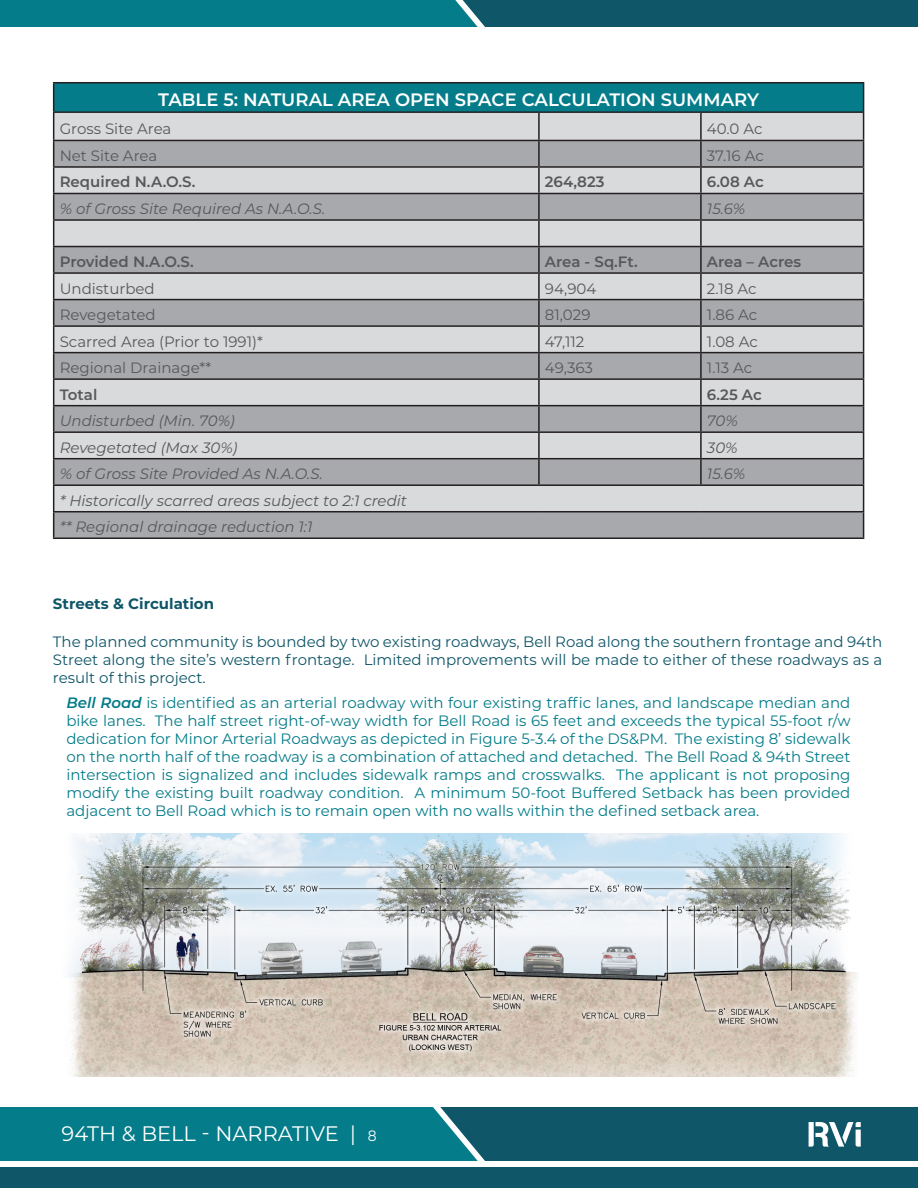
<style>
.page{position:relative;width:918px;height:1188px;background:#fff}
.page>*{position:absolute;margin:0;border:0;box-sizing:border-box;transform-origin:0 0}
.t1{font:21px "Montserrat";color:#fff}
.Table_Headings{font:600 18px "Montserrat";color:#fff}
.GOALS{font:15px/18px "Montserrat";color:#047c89;text-align:justify}
.t2{font:15px/18px "Montserrat";color:#0f5668;text-align:justify}
.Table_Copy{font:italic 15px "Montserrat";color:#57585a}
.Table_Copy-2{font:15px "Montserrat";color:#57585a}
.Table_Copy-3{font:600 15px "Montserrat";color:#57585a}
.SUBTITLE{font:700 15px "Montserrat";color:#0f5668}
.s1{font-weight:600;font-style:italic}
.s2{font-size:15px}
</style>
<div class="page">
<svg style="left:0;top:0;width:918px;height:27px;background:#0b6a7a"></svg>
<div style="left:0;top:1167px;width:918px;height:21px;background:#0f5668"></div>
<svg style="left:0;top:1107px;width:918px;height:54px;background:#0e6c7b"></svg>
<div style="left:54px;top:83px;width:810px;height:29px;background:#047c89"></div>
<div style="left:54px;top:113px;width:809px;height:27px;background:#d9dadc"></div>
<svg style="left:54px;top:141px;width:809px;height:397px;background:#bcbdc0"></svg>
<hr style="left:53px;top:82px;width:486px;height:1px;background:#231f20">
<hr style="left:539px;top:82px;width:162px;height:1px;background:#231f20">
<hr style="left:701px;top:82px;width:163px;height:1px;background:#231f20">
<hr style="left:53px;top:111px;width:486px;height:2px;background:#231f20">
<hr style="left:539px;top:111px;width:162px;height:2px;background:#231f20">
<hr style="left:538px;top:113px;width:2px;height:27px;background:#231f20">
<hr style="left:701px;top:111px;width:163px;height:2px;background:#231f20">
<hr style="left:700px;top:113px;width:2px;height:27px;background:#231f20">
<hr style="left:53px;top:140px;width:486px;height:1px;background:#231f20">
<hr style="left:539px;top:140px;width:162px;height:1px;background:#231f20">
<hr style="left:538px;top:141px;width:2px;height:25px;background:#231f20">
<hr style="left:701px;top:140px;width:163px;height:1px;background:#231f20">
<hr style="left:700px;top:141px;width:2px;height:25px;background:#231f20">
<hr style="left:53px;top:166px;width:486px;height:2px;background:#231f20">
<hr style="left:539px;top:166px;width:162px;height:2px;background:#231f20">
<hr style="left:538px;top:168px;width:2px;height:25px;background:#231f20">
<hr style="left:701px;top:166px;width:163px;height:2px;background:#231f20">
<hr style="left:700px;top:168px;width:2px;height:25px;background:#231f20">
<hr style="left:53px;top:193px;width:486px;height:1px;background:#231f20">
<hr style="left:539px;top:193px;width:162px;height:1px;background:#231f20">
<hr style="left:538px;top:194px;width:2px;height:25px;background:#231f20">
<hr style="left:701px;top:193px;width:163px;height:1px;background:#231f20">
<hr style="left:700px;top:194px;width:2px;height:25px;background:#231f20">
<hr style="left:53px;top:219px;width:486px;height:2px;background:#231f20">
<hr style="left:539px;top:219px;width:162px;height:2px;background:#231f20">
<hr style="left:538px;top:221px;width:2px;height:25px;background:#231f20">
<hr style="left:701px;top:219px;width:163px;height:2px;background:#231f20">
<hr style="left:700px;top:221px;width:2px;height:25px;background:#231f20">
<hr style="left:53px;top:246px;width:486px;height:1px;background:#231f20">
<hr style="left:539px;top:246px;width:162px;height:1px;background:#231f20">
<hr style="left:538px;top:247px;width:2px;height:25px;background:#231f20">
<hr style="left:701px;top:246px;width:163px;height:1px;background:#231f20">
<hr style="left:700px;top:247px;width:2px;height:25px;background:#231f20">
<hr style="left:53px;top:272px;width:486px;height:2px;background:#231f20">
<hr style="left:539px;top:272px;width:162px;height:2px;background:#231f20">
<hr style="left:538px;top:274px;width:2px;height:25px;background:#231f20">
<hr style="left:701px;top:272px;width:163px;height:2px;background:#231f20">
<hr style="left:700px;top:274px;width:2px;height:25px;background:#231f20">
<hr style="left:53px;top:299px;width:486px;height:1px;background:#231f20">
<hr style="left:539px;top:299px;width:162px;height:1px;background:#231f20">
<hr style="left:538px;top:300px;width:2px;height:25px;background:#231f20">
<hr style="left:701px;top:299px;width:163px;height:1px;background:#231f20">
<hr style="left:700px;top:300px;width:2px;height:25px;background:#231f20">
<hr style="left:53px;top:325px;width:486px;height:2px;background:#231f20">
<hr style="left:539px;top:325px;width:162px;height:2px;background:#231f20">
<hr style="left:538px;top:327px;width:2px;height:25px;background:#231f20">
<hr style="left:701px;top:325px;width:163px;height:2px;background:#231f20">
<hr style="left:700px;top:327px;width:2px;height:25px;background:#231f20">
<hr style="left:53px;top:352px;width:486px;height:1px;background:#231f20">
<hr style="left:539px;top:352px;width:162px;height:1px;background:#231f20">
<hr style="left:538px;top:353px;width:2px;height:25px;background:#231f20">
<hr style="left:701px;top:352px;width:163px;height:1px;background:#231f20">
<hr style="left:700px;top:353px;width:2px;height:25px;background:#231f20">
<hr style="left:53px;top:378px;width:486px;height:2px;background:#231f20">
<hr style="left:539px;top:378px;width:162px;height:2px;background:#231f20">
<hr style="left:538px;top:380px;width:2px;height:25px;background:#231f20">
<hr style="left:701px;top:378px;width:163px;height:2px;background:#231f20">
<hr style="left:700px;top:380px;width:2px;height:25px;background:#231f20">
<hr style="left:53px;top:405px;width:486px;height:1px;background:#231f20">
<hr style="left:539px;top:405px;width:162px;height:1px;background:#231f20">
<hr style="left:538px;top:406px;width:2px;height:25px;background:#231f20">
<hr style="left:701px;top:405px;width:163px;height:1px;background:#231f20">
<hr style="left:700px;top:406px;width:2px;height:25px;background:#231f20">
<hr style="left:53px;top:431px;width:486px;height:2px;background:#231f20">
<hr style="left:539px;top:431px;width:162px;height:2px;background:#231f20">
<hr style="left:538px;top:433px;width:2px;height:25px;background:#231f20">
<hr style="left:701px;top:431px;width:163px;height:2px;background:#231f20">
<hr style="left:700px;top:433px;width:2px;height:25px;background:#231f20">
<hr style="left:53px;top:458px;width:486px;height:1px;background:#231f20">
<hr style="left:539px;top:458px;width:162px;height:1px;background:#231f20">
<hr style="left:538px;top:459px;width:2px;height:25px;background:#231f20">
<hr style="left:701px;top:458px;width:163px;height:1px;background:#231f20">
<hr style="left:700px;top:459px;width:2px;height:25px;background:#231f20">
<hr style="left:53px;top:484px;width:486px;height:2px;background:#231f20">
<hr style="left:539px;top:484px;width:162px;height:2px;background:#231f20">
<hr style="left:701px;top:484px;width:163px;height:2px;background:#231f20">
<hr style="left:53px;top:511px;width:486px;height:1px;background:#231f20">
<svg style="left:53px;top:83px;width:1px;height:455px"></svg>
<hr style="left:539px;top:511px;width:162px;height:1px;background:#231f20">
<hr style="left:701px;top:511px;width:163px;height:1px;background:#231f20">
<svg style="left:863px;top:83px;width:1px;height:455px"></svg>
<hr style="left:53px;top:538px;width:486px;height:1px;background:#231f20">
<hr style="left:539px;top:538px;width:162px;height:1px;background:#231f20">
<hr style="left:701px;top:538px;width:163px;height:1px;background:#231f20">
<img style="left:68px;top:834px;width:790px;height:243px">
<p class="Table_Headings" style="left:158px;top:87px;width:602px">TABLE 5: NATURAL AREA OPEN SPACE CALCULATION SUMMARY</p>
<p class="Table_Copy-2" style="left:60px;top:118px;width:113px">Gross Site Area</p>
<p class="Table_Copy-2" style="left:707px;top:118px;width:57px">40.0 Ac</p>
<p class="Table_Copy-2" style="left:60px;top:145px;width:99px">Net Site Area</p>
<p class="Table_Copy-2" style="left:707px;top:145px;width:58px">37.16 Ac</p>
<p class="Table_Copy-3" style="left:60px;top:172px;width:137px">Required N.A.O.S.</p>
<p class="Table_Copy-3" style="left:545px;top:172px;width:61px">264,823</p>
<p class="Table_Copy-3" style="left:707px;top:172px;width:58px">6.08 Ac</p>
<p class="Table_Copy" style="left:60px;top:198px;width:267px">% of Gross Site Required As N.A.O.S.</p>
<p class="Table_Copy" style="left:707px;top:198px;width:40px">15.6%</p>
<p class="Table_Copy-3" style="left:60px;top:251px;width:136px">Provided N.A.O.S.</p>
<p class="Table_Copy-3" style="left:545px;top:251px;width:94px">Area - Sq.Ft.</p>
<p class="Table_Copy-3" style="left:707px;top:251px;width:96px">Area – Acres</p>
<p class="Table_Copy-2" style="left:60px;top:278px;width:97px">Undisturbed</p>
<p class="Table_Copy-2" style="left:545px;top:278px;width:53px">94,904</p>
<p class="Table_Copy-2" style="left:707px;top:278px;width:51px">2.18 Ac</p>
<p class="Table_Copy-2" style="left:60px;top:304px;width:98px">Revegetated</p>
<p class="Table_Copy-2" style="left:545px;top:304px;width:47px">81,029</p>
<p class="Table_Copy-2" style="left:707px;top:304px;width:52px">1.86 Ac</p>
<p class="Table_Copy-2" style="left:60px;top:331px;width:205px">Scarred Area (Prior to 1991)*</p>
<p class="Table_Copy-2" style="left:545px;top:331px;width:41px">47,112</p>
<p class="Table_Copy-2" style="left:707px;top:331px;width:52px">1.08 Ac</p>
<p class="Table_Copy-2" style="left:60px;top:358px;width:153px">Regional Drainage**</p>
<p class="Table_Copy-2" style="left:545px;top:358px;width:50px">49,363</p>
<p class="Table_Copy-2" style="left:707px;top:358px;width:47px">1.13 Ac</p>
<p class="Table_Copy-3" style="left:60px;top:384px;width:39px">Total</p>
<p class="Table_Copy-3" style="left:707px;top:384px;width:56px">6.25 Ac</p>
<p class="Table_Copy" style="left:60px;top:411px;width:177px">Undisturbed (Min. 70%)</p>
<p class="Table_Copy" style="left:707px;top:411px;width:32px">70%</p>
<p class="Table_Copy" style="left:60px;top:437px;width:179px">Revegetated (Max 30%)</p>
<p class="Table_Copy" style="left:707px;top:437px;width:32px">30%</p>
<p class="Table_Copy" style="left:60px;top:464px;width:265px">% of Gross Site Provided As N.A.O.S.</p>
<p class="Table_Copy" style="left:707px;top:464px;width:40px">15.6%</p>
<p class="Table_Copy" style="left:60px;top:490px;width:349px">* Historically scarred areas subject to 2:1 credit</p>
<p class="Table_Copy" style="left:60px;top:517px;width:254px">** Regional drainage reduction 1:1</p>
<p class="SUBTITLE" style="left:53px;top:592px;width:163px">Streets &amp; Circulation</p>
<p class="t2" style="left:53px;top:632px;width:831px">The planned community is bounded by two existing roadways, Bell Road along the southern frontage and 94th Street along the site’s western frontage. Limited improvements will be made to either of these roadways as a result of this project.</p>
<p class="GOALS" style="left:66px;top:693px;width:786px"><span class="s1">Bell Road</span> is identified as an arterial roadway with four existing traffic lanes, and landscape median and bike lanes. The half street right-of-way width for Bell Road is 65 feet and exceeds the typical 55-foot r/w dedication for Minor Arterial Roadways as depicted in Figure 5-3.4 of the DS&amp;PM. The existing 8’ sidewalk on the north half of the roadway is a combination of attached and detached. The Bell Road &amp; 94th Street intersection is signalized and includes sidewalk ramps and crosswalks. The applicant is not proposing modify the existing built roadway condition. A minimum 50-foot Buffered Setback has been provided adjacent to Bell Road which is to remain open with no walls within the defined setback area.</p>
<h1 class="t1" style="left:62px;top:1119px;width:317px">94TH &amp; BELL - NARRATIVE | <span class="s2">8</span></h1>
</div>
